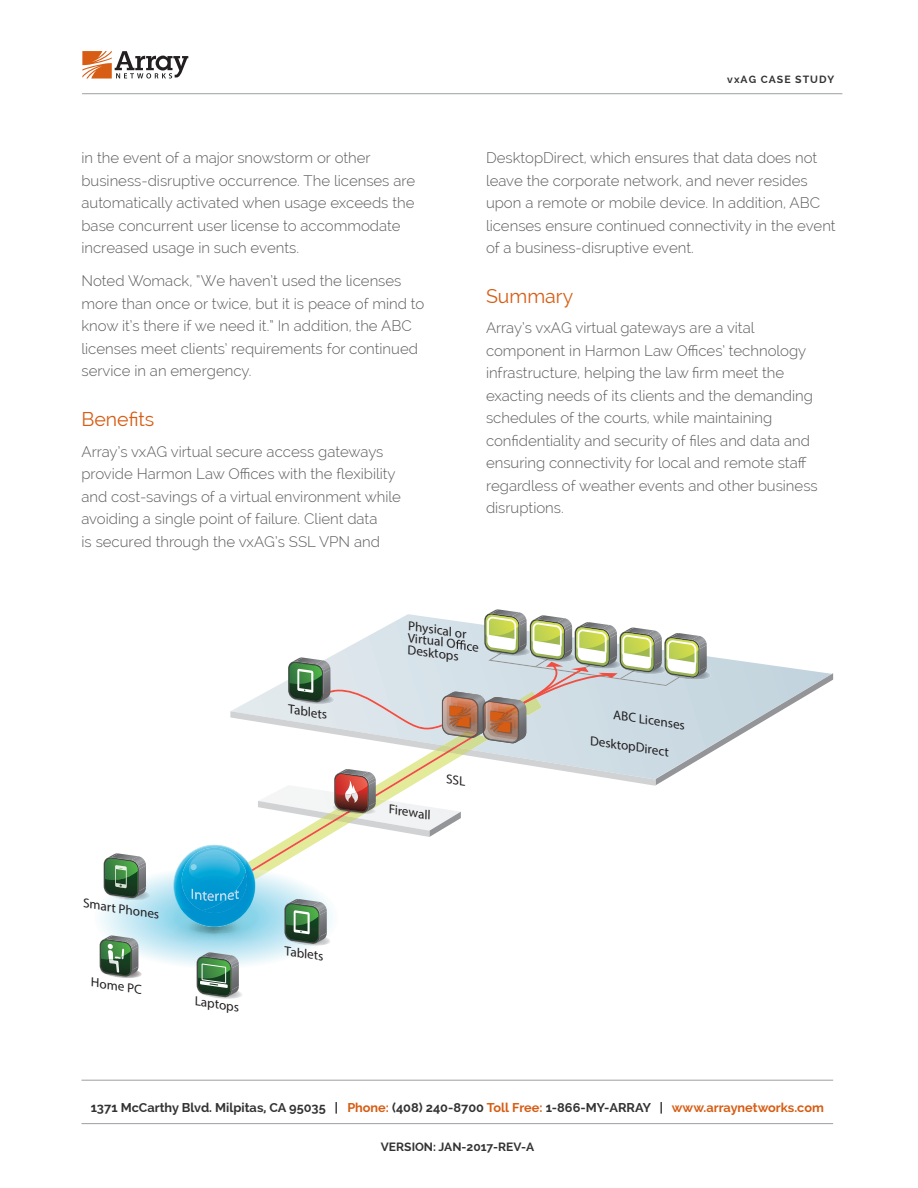
<style>
.page{position:relative;width:918px;height:1188px;background:#fff}
.page>*{position:absolute;margin:0;border:0;box-sizing:border-box;transform-origin:0 0}
.third_header{font:19.5px "Raleway";color:#d75d14}
.body_dark{font:300 15px/22.5px "Raleway";color:#5c5c5c}
.t1{font:13.05px/11.9px "Myriad Pro";color:#231f20}
.body_light{font:700 12.75px "Raleway";color:#333}
.body_dark-2{font:700 12px "Raleway";color:#333}
.t2{font:700 10.5px "Raleway";letter-spacing:.1em;color:#333}
.s1{color:#d75d14}
</style>
<div class="page">
<hr style="left:82px;top:93px;width:760px;height:1px;background:#9d9fa2">
<svg style="left:82px;top:51px;width:106px;height:28px"></svg>
<hr style="left:81px;top:1080px;width:752px;height:1px;background:#9d9fa2">
<hr style="left:81px;top:1123px;width:752px;height:1px;background:#9d9fa2">
<img style="left:160px;top:929px;width:1px;height:15px">
<img style="left:161px;top:927px;width:1px;height:16px">
<img style="left:162px;top:926px;width:1px;height:16px">
<img style="left:163px;top:924px;width:1px;height:17px">
<img style="left:164px;top:923px;width:1px;height:17px">
<img style="left:165px;top:922px;width:3px;height:18px">
<img style="left:166px;top:921px;width:1px;height:18px">
<img style="left:167px;top:921px;width:1px;height:18px">
<img style="left:118px;top:967px;width:24px;height:11px">
<svg style="left:100px;top:935px;width:38px;height:42px;background:#67846b"></svg>
<svg style="left:104px;top:853px;width:46px;height:47px;background:#708e77"></svg>
<img style="left:220px;top:992px;width:22px;height:7px">
<svg style="left:197px;top:952px;width:42px;height:46px;background:#6a8970"></svg>
<svg style="left:168px;top:609px;width:665px;height:337px"></svg>
<p class="body_dark" style="left:81px;top:147px;width:335px">in the event of a major snowstorm or other business-disruptive occurrence. The licenses are automatically activated when usage exceeds the base concurrent user license to accommodate increased usage in such events.</p>
<p class="body_dark" style="left:81px;top:270px;width:344px">Noted Womack, “We haven’t used the licenses more than once or twice, but it is peace of mind to know it’s there if we need it.” In addition, the ABC licenses meet clients’ requirements for continued service in an emergency.</p>
<p class="third_header" style="left:81px;top:408px;width:74px">Benefits</p>
<p class="body_dark" style="left:81px;top:440px;width:321px">Array’s vxAG virtual secure access gateways provide Harmon Law Offices with the flexibility and cost-savings of a virtual environment while avoiding a single point of failure. Client data<br>is secured through the vxAG’s SSL VPN and</p>
<p class="t2" style="left:727px;top:73px;width:108px">vxAG CASE STUDY</p>
<p class="body_dark" style="left:486px;top:147px;width:351px">DesktopDirect, which ensures that data does not leave the corporate network, and never resides upon a remote or mobile device. In addition, ABC licenses ensure continued connectivity in the event of a business-disruptive event.</p>
<p class="third_header" style="left:486px;top:284px;width:89px">Summary</p>
<p class="body_dark" style="left:486px;top:317px;width:333px">Array’s vxAG virtual gateways are a vital component in Harmon Law Offices’ technology infrastructure, helping the law firm meet the exacting needs of its clients and the demanding schedules of the courts, while maintaining confidentiality and security of files and data and ensuring connectivity for local and remote staff regardless of weather events and other business disruptions.</p>
<p class="t1" style="left:409px;top:619px;width:60px;rotate:8deg">Physical or<br>Virtual O<br>Desktops</p>
<p class="t1" style="left:290px;top:703px;width:41px;rotate:8deg">Tablets</p>
<p class="t1" style="left:615px;top:709px;width:74px;rotate:8deg">ABC Licenses</p>
<p class="t1" style="left:84px;top:897px;width:78px;rotate:8deg">Smart Phones</p>
<p class="t1" style="left:92px;top:976px;width:53px;rotate:8deg">Home PC</p>
<p class="t1" style="left:196px;top:995px;width:46px;rotate:8deg">Laptops</p>
<p class="t1" style="left:286px;top:945px;width:41px;rotate:8deg">Tablets</p>
<p class="t1" style="left:390px;top:803px;width:44px;rotate:8deg">Firewall</p>
<p class="t1" style="left:591px;top:735px;width:81px;rotate:8deg">DesktopDirect</p>
<p class="body_light" style="left:91px;top:1101px;width:735px">1371 McCarthy Blvd. Milpitas, CA 95035 | <span class="s1">Phone:</span> (408) 240-8700 <span class="s1">Toll Free:</span> 1-866-MY-ARRAY | <span class="s1">www.arraynetworks.com</span></p>
<p class="body_dark-2" style="left:381px;top:1140px;width:155px">VERSION: JAN-2017-REV-A</p>
</div>
